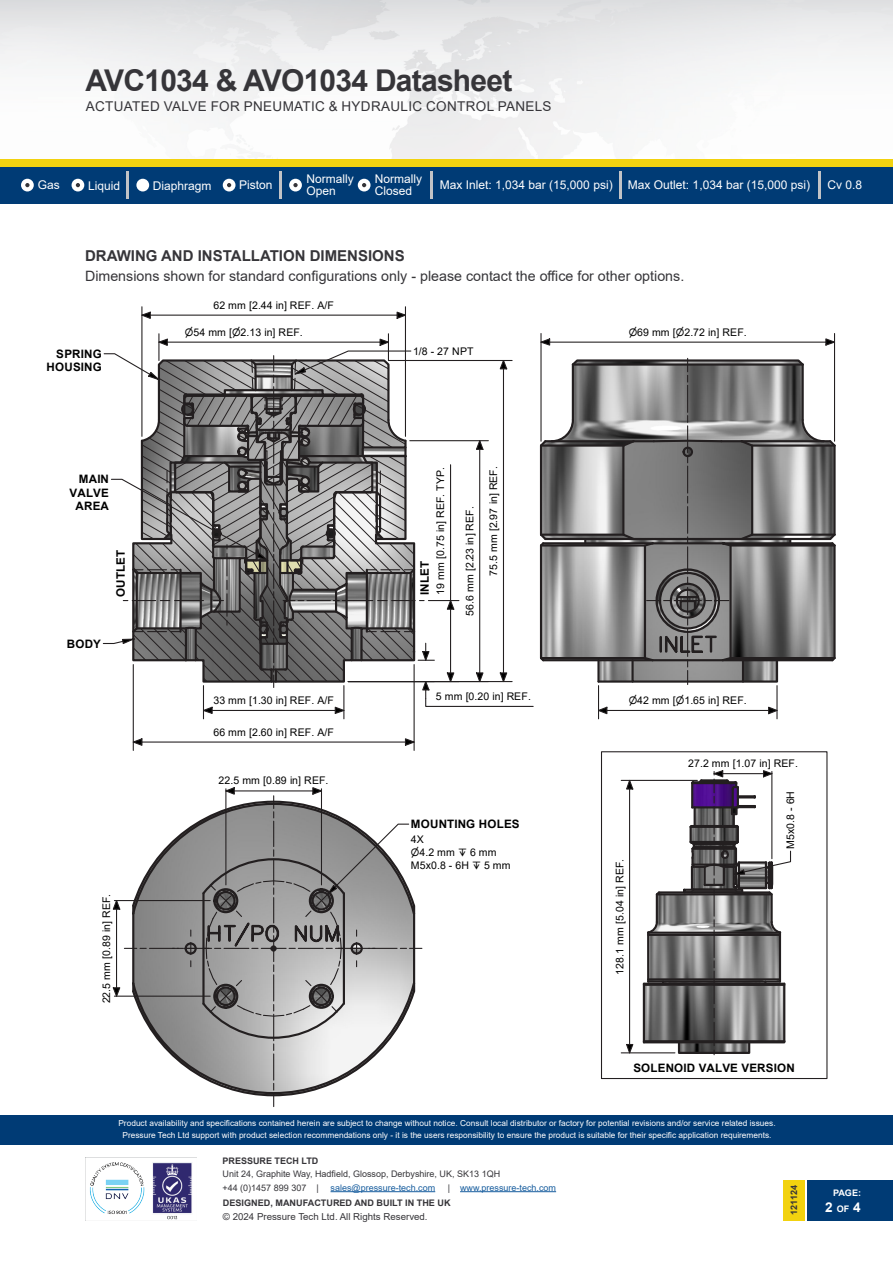
<style>
.page{position:relative;width:893px;height:1263px;background:#fff}
.page>*{position:absolute;margin:0;border:0;box-sizing:border-box;transform-origin:0 0}
.t1{font:700 30px "Arial";letter-spacing:-.025em;color:#363539}
.PT-Body_Copy{font:700 15px "Arial";color:#363539}
.PT-Body_Copy-2{font:14.25px "Arial";color:#363539}
.t2{font:13.5px "Arial";letter-spacing:.025em;color:#363539}
.t3{font:700 13.5px "Arial";color:#fff}
.t4{font:12px/12px "Arial";color:#fff}
.t5{font:700 11.55px/13.4px "Arial";letter-spacing:.015em;color:#000;text-align:right}
.t6{font:10.5px/13.4px "Arial";letter-spacing:.01em;color:#000}
.t7{font:9.6px "Arial";color:#363539}
.t8{font:700 9px/15.1px "Arial";color:#363539}
.t9{font:9px/13.5px "Arial";color:#363539}
.t10{font:9px "Arial";color:#175d9e}
.t11{font:700 9px "Arial";color:#fff}
.t12{font:8.25px/12px "Arial";color:#fff;text-align:center}
.s1{font-family:"AIGDT";font-size:10.05px}
.s2{font-weight:400}
.s3{font-weight:400;color:#175d9e}
.s4{font-size:9px}
</style>
<div class="page">
<div style="left:0;top:1114px;width:893px;height:30px;background:#003b75"></div>
<div style="left:808px;top:1179px;width:85px;height:41px;background:#003b75"></div>
<div style="left:783px;top:1179px;width:21px;height:41px;background:#f2d20f"></div>
<div style="left:0;top:166px;width:893px;height:38px;background:#003b75"></div>
<div style="left:0;top:159px;width:893px;height:7px;background:#f2d20f"></div>
<div style="left:72px;top:179px;width:12px;height:12px;background:#fff;border-radius:50%"></div>
<div style="left:136px;top:179px;width:13px;height:12px;background:#fff;border-radius:50%"></div>
<div style="left:223px;top:179px;width:12px;height:12px;background:#fff;border-radius:50%"></div>
<hr style="left:430px;top:171px;width:3px;height:28px;background:#c2c3c6">
<hr style="left:620px;top:171px;width:2px;height:28px;background:#c2c3c6">
<hr style="left:818px;top:171px;width:2px;height:28px;background:#c2c3c6">
<hr style="left:127px;top:171px;width:2px;height:28px;background:#c2c3c6">
<div style="left:21px;top:179px;width:13px;height:12px;background:#fff;border-radius:50%"></div>
<svg style="left:25px;top:183px;width:5px;height:4px"></svg>
<svg style="left:227px;top:183px;width:4px;height:4px"></svg>
<div style="left:289px;top:179px;width:13px;height:12px;background:#fff;border-radius:50%"></div>
<div style="left:358px;top:179px;width:13px;height:12px;background:#fff;border-radius:50%"></div>
<hr style="left:279px;top:171px;width:3px;height:28px;background:#c2c3c6">
<svg style="left:362px;top:183px;width:4px;height:4px"></svg>
<svg style="left:293px;top:183px;width:5px;height:4px"></svg>
<svg style="left:76px;top:183px;width:4px;height:4px"></svg>
<hr style="left:331px;top:1191px;width:104px;height:1px;background:#175d9e">
<hr style="left:460px;top:1191px;width:96px;height:1px;background:#175d9e">
<img style="left:85px;top:1157px;width:111px;height:64px">
<div style="left:601px;top:751px;width:226px;height:328px;border:1px solid #231f20"></div>
<hr style="left:203px;top:686px;width:1px;height:33px;background:#231f20">
<hr style="left:343px;top:686px;width:1px;height:33px;background:#231f20">
<svg style="left:132px;top:737px;width:11px;height:10px"></svg>
<svg style="left:404px;top:737px;width:10px;height:10px"></svg>
<hr style="left:142px;top:741px;width:263px;height:2px;background:#231f20">
<hr style="left:133px;top:664px;width:1px;height:86px;background:#231f20">
<hr style="left:414px;top:664px;width:1px;height:86px;background:#231f20">
<svg style="left:396px;top:311px;width:9px;height:9px"></svg>
<svg style="left:142px;top:311px;width:10px;height:9px"></svg>
<hr style="left:150px;top:315px;width:247px;height:1px;background:#231f20">
<hr style="left:405px;top:307px;width:1px;height:129px;background:#231f20">
<hr style="left:141px;top:307px;width:1px;height:129px;background:#231f20">
<hr style="left:598px;top:686px;width:1px;height:33px;background:#231f20">
<hr style="left:776px;top:686px;width:1px;height:33px;background:#231f20">
<hr style="left:834px;top:333px;width:1px;height:108px;background:#231f20">
<hr style="left:540px;top:333px;width:2px;height:108px;background:#231f20">
<svg style="left:102px;top:334px;width:734px;height:381px"></svg>
<svg style="left:625px;top:779px;width:9px;height:11px"></svg>
<svg style="left:625px;top:1043px;width:9px;height:11px"></svg>
<hr style="left:629px;top:789px;width:1px;height:255px;background:#231f20">
<hr style="left:621px;top:1052px;width:54px;height:1px;background:#231f20">
<hr style="left:621px;top:780px;width:76px;height:1px;background:#231f20">
<svg style="left:112px;top:787px;width:310px;height:319px"></svg>
<svg style="left:642px;top:770px;width:150px;height:285px"></svg>
<h1 class="t1" style="left:86px;top:59px;width:428px">AVC1034 &amp; AVO1034 Datasheet</h1>
<h3 class="t2" style="left:86px;top:97px;width:467px">ACTUATED VALVE FOR PNEUMATIC &amp; HYDRAULIC CONTROL PANELS</h3>
<h3 class="t4" style="left:306px;top:173px;width:49px">Normally<br>Open</h3>
<h3 class="t4" style="left:375px;top:173px;width:49px">Normally<br>Closed</h3>
<h3 class="t4" style="left:38px;top:179px;width:24px">Gas</h3>
<h3 class="t4" style="left:88px;top:179px;width:34px">Liquid</h3>
<h3 class="t4" style="left:153px;top:179px;width:60px">Diaphragm</h3>
<h3 class="t4" style="left:239px;top:179px;width:35px">Piston</h3>
<h3 class="t4" style="left:440px;top:179px;width:174px">Max Inlet: 1,034 bar (15,000 psi)</h3>
<h3 class="t4" style="left:628px;top:179px;width:184px">Max Outlet: 1,034 bar (15,000 psi)</h3>
<h3 class="t4" style="left:827px;top:179px;width:36px">Cv 0.8</h3>
<p class="PT-Body_Copy" style="left:85px;top:245px;width:321px">DRAWING AND INSTALLATION DIMENSIONS</p>
<p class="PT-Body_Copy-2" style="left:85px;top:266px;width:601px">Dimensions shown for standard configurations only - please contact the office for other options.</p>
<p class="t5" style="left:47px;top:347px;width:57px">SPRING<br>HOUSING</p>
<p class="t6" style="left:213px;top:298px;width:122px">62 mm [2.44 in] REF. A/F</p>
<p class="t6" style="left:185px;top:325px;width:119px"><span class="s1">N</span>54 mm [<span class="s1">N</span>2.13 in] REF.</p>
<p class="t6" style="left:413px;top:344px;width:62px">1/8 - 27 NPT</p>
<p class="t6" style="left:434px;top:595px;width:129px;rotate:-90deg">19 mm [0.75 in] REF. TYP.</p>
<p class="t5" style="left:70px;top:473px;width:41px">MAIN<br>VALVE<br>AREA</p>
<p class="t5" style="left:114px;top:597px;width:49px;rotate:-90deg">OUTLET</p>
<p class="t5" style="left:418px;top:595px;width:36px;rotate:-90deg">INLET</p>
<p class="t5" style="left:67px;top:637px;width:36px">BODY</p>
<p class="t6" style="left:463px;top:616px;width:111px;rotate:-90deg">56.6 mm [2.23 ni ] REF.</p>
<p class="t6" style="left:487px;top:576px;width:111px;rotate:-90deg">75.5 mm [2.97 ni ] REF.</p>
<p class="t6" style="left:100px;top:1003px;width:111px;rotate:-90deg">22.5 mm [0.89 in] REF.</p>
<p class="t6" style="left:213px;top:693px;width:122px">33 mm [1.30 in] REF. A/F</p>
<p class="t6" style="left:213px;top:725px;width:122px">66 mm [2.60 in] REF. A/F</p>
<p class="t6" style="left:219px;top:774px;width:111px">22.5 mm [0.89 in] REF.</p>
<p class="t6" style="left:436px;top:689px;width:96px">5 mm [0.20 in] REF.</p>
<p class="t5" style="left:411px;top:817px;width:110px">MOUNTING HOLES</p>
<p class="t6" style="left:411px;top:832px;width:101px">4X<br><span class="s1">N</span>4.2 mm <span class="s1">X</span> 6 mm<br>M5x0.8 - 6H <span class="s1">X</span> 5 mm</p>
<p class="t6" style="left:629px;top:325px;width:119px"><span class="s1">N</span>69 mm [<span class="s1">N</span>2.72 in] REF.</p>
<p class="t6" style="left:629px;top:693px;width:119px"><span class="s1">N</span>42 mm [<span class="s1">N</span>1.65 in] REF.</p>
<p class="t6" style="left:613px;top:974px;width:117px;rotate:-90deg">128.1 mm [5.04 in] REF.</p>
<p class="t6" style="left:688px;top:757px;width:111px">27.2 mm [1.07 in] REF.</p>
<p class="t6" style="left:784px;top:849px;width:60px;rotate:-90deg">M5x0.8 - 6H</p>
<p class="t5" style="left:633px;top:1061px;width:163px">SOLENOID VALVE VERSION</p>
<p class="t12" style="left:118px;top:1117px;width:659px">Product availability and specifications contained herein are subject to change without notice. Consult local distributor or factory for potential revisions and/or service related issues.<br>Pressure Tech Ltd support with product selection recommendations only - it is the users responsibility to ensure the product is suitable for their specific application requirements.</p>
<p class="t8" style="left:223px;top:1153px;width:97px">PRESSURE TECH LTD</p>
<p class="t9" style="left:223px;top:1167px;width:279px">Unit 24, Graphite Way, Hadfield, Glossop, Derbyshire, UK, SK13 1QH +44 (0)1457 899 307 |</p>
<p class="t10" style="left:331px;top:1181px;width:106px">sales@pressure-tech.com</p>
<p class="t8" style="left:223px;top:1180px;width:335px;text-indent:225px"><span class="s2">|</span> <span class="s3">www.pressure-tech.com<br></span>DESIGNED, MANUFACTURED AND BUILT IN THE UK</p>
<p class="t7" style="left:223px;top:1210px;width:206px">© 2024 Pressure Tech Ltd. All Rights Reserved.</p>
<p class="t8" style="left:786px;top:1215px;width:31px;rotate:-90deg">121124</p>
<p class="t11" style="left:833px;top:1186px;width:30px">PAGE:</p>
<p class="t3" style="left:825px;top:1198px;width:37px">2 <span class="s4">OF</span> 4</p>
</div>
